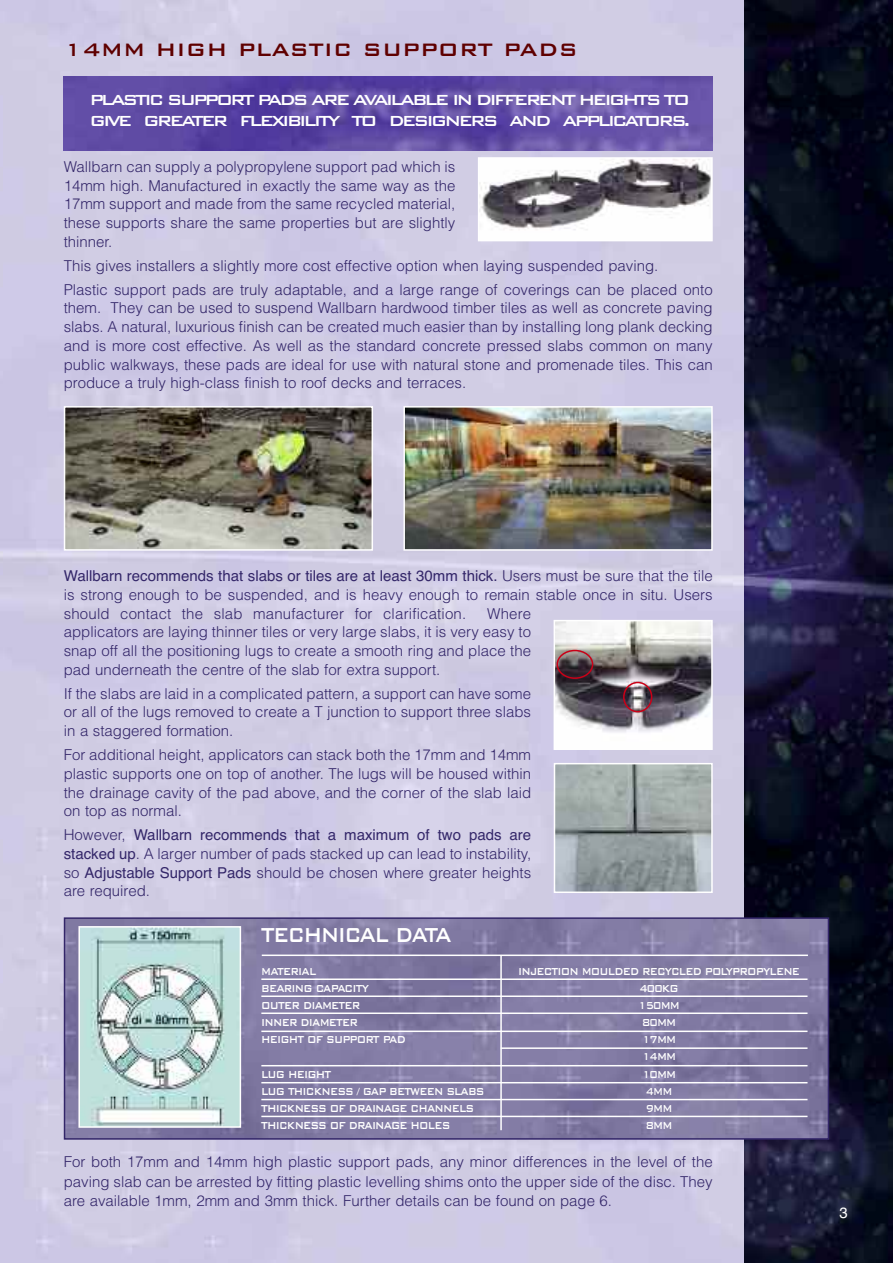
<style>
.page{position:relative;width:893px;height:1263px;background:#fff}
.page>*{position:absolute;margin:0;border:0;box-sizing:border-box;transform-origin:0 0}
.t1{font:500 27px "Bank Gothic BT";letter-spacing:-.08em;color:#fff;scale:.8 1}
.t2{font:500 24px "Bank Gothic BT";color:#5f0000}
.t3{font:500 19.5px/21px "Bank Gothic BT";letter-spacing:-.155em;color:#fff}
.t4{font:300 15px/18.8px "Helvetica";color:#332669;text-align:justify}
.t5{font:15px "Helvetica";color:#fff}
.t6{font:500 13.5px/17.1px "Bank Gothic BT";letter-spacing:-.075em;color:#fff;scale:.8 1}
.s1{font-weight:400}
</style>
<div class="page">
<img style="left:3px;top:0;width:890px;height:1263px">
<img style="left:64px;top:77px;width:649px;height:74px">
<img style="left:481px;top:160px;width:229px;height:78px">
<div style="left:478px;top:157px;width:235px;height:84px;border:2px solid #fff"></div>
<img style="left:557px;top:766px;width:153px;height:124px">
<div style="left:554px;top:763px;width:159px;height:130px;border:2px solid #fff"></div>
<img style="left:67px;top:409px;width:303px;height:139px">
<div style="left:64px;top:406px;width:309px;height:145px;border:2px solid #fff"></div>
<img style="left:406px;top:409px;width:304px;height:139px">
<div style="left:403px;top:406px;width:310px;height:145px;border:2px solid #fff"></div>
<img style="left:67px;top:920px;width:759px;height:217px">
<div style="left:64px;top:917px;width:765px;height:223px;border:2px solid #332669"></div>
<hr style="left:262px;top:954px;width:546px;height:2px;background:#fff">
<hr style="left:261px;top:978px;width:546px;height:2px;background:#fff">
<hr style="left:261px;top:995px;width:546px;height:2px;background:#fff">
<hr style="left:261px;top:1012px;width:546px;height:2px;background:#fff">
<hr style="left:261px;top:1030px;width:546px;height:2px;background:#fff">
<hr style="left:501px;top:1047px;width:306px;height:2px;background:#fff">
<hr style="left:261px;top:1065px;width:546px;height:1px;background:#fff">
<hr style="left:261px;top:1082px;width:546px;height:1px;background:#fff">
<hr style="left:261px;top:1099px;width:546px;height:1px;background:#fff">
<hr style="left:261px;top:1116px;width:546px;height:1px;background:#fff">
<hr style="left:500px;top:955px;width:2px;height:175px;background:#fff">
<img style="left:81px;top:929px;width:157px;height:196px">
<div style="left:78px;top:926px;width:163px;height:202px;border:2px solid #fff"></div>
<img style="left:557px;top:623px;width:153px;height:124px">
<div style="left:554px;top:620px;width:159px;height:130px;border:2px solid #fff"></div>
<svg style="left:556px;top:650px;width:37px;height:29px"></svg>
<svg style="left:623px;top:682px;width:29px;height:30px"></svg>
<h2 class="t2" style="left:64px;top:34px;width:515px">14MM HIGH PLASTIC SUPPORT PADS</h2>
<h3 class="t3" style="left:89px;top:88px;width:602px">PLASTIC SUPPORT PADS ARE AVAILABLE IN DIFFERENT HEIGHTS TO<br>GIVE GREATER FLEXIBILITY TO DESIGNERS AND APPLICATORS.</h3>
<p class="t4" style="left:64px;top:157px;width:393px">Wallbarn can supply a polypropylene support pad which is 14mm high. Manufactured in exactly the same way as the 17mm support and made from the same recycled material, these supports share the same properties but are slightly thinner.</p>
<p class="t4" style="left:64px;top:253px;width:650px;line-height:23.9px">This gives installers a slightly more cost effective option when laying suspended paving.<br>Plastic support pads are truly adaptable, and a large range of coverings can be placed onto</p>
<p class="t4" style="left:64px;top:299px;width:650px">them. They can be used to suspend Wallbarn hardwood timber tiles as well as concrete paving slabs. A natural, luxurious finish can be created much easier than by installing long plank decking and is more cost effective. As well as the standard concrete pressed slabs common on many public walkways, these pads are ideal for use with natural stone and promenade tiles. This can produce a truly high-class finish to roof decks and terraces.</p>
<p class="t4" style="left:64px;top:566px;width:650px"><span class="s1">Wallbarn recommends that slabs or tiles are at least 30mm thick.</span> Users must be sure that the tile is strong enough to be suspended, and is heavy enough to remain stable once in situ. Users should contact the slab manufacturer for clarification.</p>
<p class="t4" style="left:64px;top:604px;width:469px;text-indent:423px">Where applicators are laying thinner tiles or very large slabs, it is very easy to snap off all the positioning lugs to create a smooth ring and place the pad underneath the centre of the slab for extra support.</p>
<p class="t4" style="left:64px;top:684px;width:469px">If the slabs are laid in a complicated pattern, a support can have some or all of the lugs removed to create a T junction to support three slabs in a staggered formation.</p>
<p class="t4" style="left:64px;top:745px;width:469px">For additional height, applicators can stack both the 17mm and 14mm plastic supports one on top of another. The lugs will be housed within the drainage cavity of the pad above, and the corner of the slab laid on top as normal.</p>
<p class="t4" style="left:64px;top:825px;width:469px">However, <span class="s1">Wallbarn recommends that a maximum of two pads are stacked up</span>. A larger number of pads stacked up can lead to instability, so <span class="s1">Adjustable Support Pads</span> should be chosen where greater heights are required.</p>
<h1 class="t1" style="left:261px;top:917px;width:240px">TECHNICAL DATA</h1>
<p class="t6" style="left:261px;top:961px;width:70px">MATERIAL</p>
<p class="t6" style="left:518px;top:961px;width:354px">INJECTION MOULDED RECYCLED POLYPROPYLENE</p>
<p class="t6" style="left:261px;top:979px;width:136px">BEARING CAPACITY</p>
<p class="t6" style="left:639px;top:979px;width:51px">400KG</p>
<p class="t6" style="left:261px;top:996px;width:126px">OUTER DIAMETER</p>
<p class="t6" style="left:638px;top:996px;width:54px">150MM</p>
<p class="t6" style="left:261px;top:1013px;width:122px">INNER DIAMETER</p>
<p class="t6" style="left:642px;top:1013px;width:44px">80MM</p>
<p class="t6" style="left:261px;top:1030px;width:182px">HEIGHT OF SUPPORT PAD</p>
<p class="t6" style="left:642px;top:1030px;width:44px">17MM<br>14MM</p>
<p class="t6" style="left:261px;top:1064px;width:89px">LUG HEIGHT</p>
<p class="t6" style="left:642px;top:1064px;width:44px">10MM</p>
<p class="t6" style="left:261px;top:1081px;width:281px">LUG THICKNESS / GAP BETWEEN SLABS</p>
<p class="t6" style="left:646px;top:1081px;width:35px">4MM</p>
<p class="t6" style="left:261px;top:1098px;width:268px">THICKNESS OF DRAINAGE CHANNELS</p>
<p class="t6" style="left:646px;top:1098px;width:35px">9MM</p>
<p class="t6" style="left:261px;top:1116px;width:238px">THICKNESS OF DRAINAGE HOLES</p>
<p class="t6" style="left:646px;top:1116px;width:35px">8MM</p>
<p class="t4" style="left:64px;top:1152px;width:650px;line-height:19.5px">For both 17mm and 14mm high plastic support pads, any minor differences in the level of the paving slab can be arrested by fitting plastic levelling shims onto the upper side of the disc. They are available 1mm, 2mm and 3mm thick. Further details can be found on page 6.</p>
<p class="t5" style="left:840px;top:1204px;width:10px">3</p>
</div>
